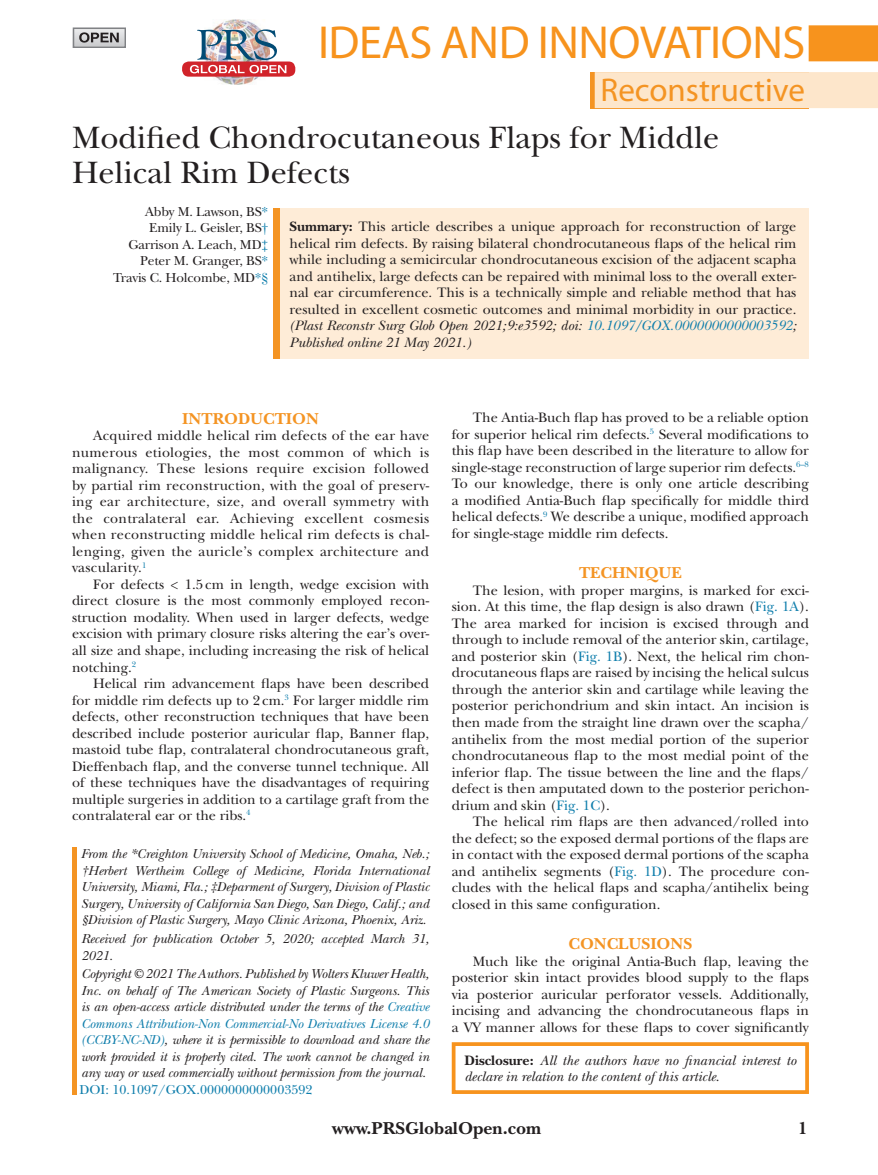
<style>
.page{position:relative;width:878px;height:1175px;background:#fff}
.page>*{position:absolute;margin:0;border:0;box-sizing:border-box;transform-origin:0 0}
.t1{font:46.5px "Myriad Pro";letter-spacing:-.01em;color:#f7931d}
.t2{font:33px "Myriad Pro";color:#f49423}
.t3{font:32.25px/34.5px "New Baskerville Std";color:#231f20}
.t4{font:700 18px "New Baskerville Std";color:#231f20}
.t5{font:700 16.5px "New Baskerville Std";color:#f49423}
.t6{font:14.25px/16.5px "New Baskerville Std";color:#231f20;text-align:justify}
.t7{font:italic 14.25px/16.5px "New Baskerville Std";color:#231f20}
.t8{font:italic 13.5px/16.5px "New Baskerville Std";color:#231f20;text-align:justify}
.t9{font:13.5px/16.5px "New Baskerville Std";letter-spacing:-.01em;color:#231f20;text-align:right}
.t10{font:13.5px "New Baskerville Std";color:#0f7eac}
.s1{color:#0f7eac}
.s2{font-weight:700}
.s3{font-style:italic}
.s4{font-style:italic;color:#0f7eac}
.s5{font-weight:700;font-style:normal}
</style>
<div class="page">
<div style="left:73px;top:28px;width:52px;height:20px;border:2px solid #808285"></div>
<svg style="left:79px;top:32px;width:40px;height:11px"></svg>
<div style="left:452px;top:1042px;width:356px;height:52px;border:4px solid #f7931d"></div>
<div style="left:594px;top:72px;width:284px;height:36px;background:#fde6cb"></div>
<hr style="left:72px;top:847px;width:4px;height:83px;background:#f49423">
<hr style="left:72px;top:930px;width:4px;height:35px;background:#f49423">
<hr style="left:72px;top:965px;width:4px;height:118px;background:#f49423">
<hr style="left:72px;top:1081px;width:4px;height:13px;background:#f49423">
<div style="left:274px;top:208px;width:534px;height:151px;background:#feecd7"></div>
<div style="left:274px;top:208px;width:6px;height:151px;background:#f49423"></div>
<div style="left:808px;top:25px;width:70px;height:36px;background:#f7931d"></div>
<img style="left:213px;top:20px;width:48px;height:64px">
<svg style="left:182px;top:61px;width:113px;height:16px"></svg>
<img style="left:190px;top:29px;width:96px;height:44px">
<h1 class="t1" style="left:318px;top:14px;width:489px">IDEAS AND INNOVATIONS</h1>
<h2 class="t2" style="left:600px;top:69px;width:206px">RECONSTRUCTIVE</h2>
<h3 class="t3" style="left:72px;top:121px;width:648px">Modified Chondrocutaneous Flaps for Middle<br>Helical Rim Defects</h3>
<p class="t9" style="left:113px;top:203px;width:156px">Abby M. Lawson, BS<span class="s1">*<br></span>Emily L. Geisler, BS<span class="s1">†<br></span>Garrison A. Leach, MD<span class="s1">‡<br></span>Peter M. Granger, BS<span class="s1">*<br></span>Travis C. Holcombe, MD<span class="s1">*§</span></p>
<p class="t6" style="left:289px;top:218px;width:508px"><span class="s2">Summary:</span> This article describes a unique approach for reconstruction of large helical rim defects. By raising bilateral chondrocutaneous flaps of the helical rim while including a semicircular chondrocutaneous excision of the adjacent scapha and antihelix, large defects can be repaired with minimal loss to the overall exter&shy;nal ear circumference. This is a technically simple and reliable method that has resulted in excellent cosmetic outcomes and minimal morbidity in our practice. <span class="s3">(Plast Reconstr Surg Glob Open 2021;9:e3592; doi:</span> <span class="s4">10.1097/GOX.0000000000003592</span><span class="s3">; Published online 21 May 2021.)</span></p>
<p class="t5" style="left:182px;top:409px;width:138px">INTRODUCTION</p>
<p class="t6" style="left:72px;top:427px;width:359px;text-indent:21px">Acquired middle helical rim defects of the ear have numerous etiologies, the most common of which is malignancy. These lesions require excision followed by partial rim reconstruction, with the goal of preserv&shy;ing ear architecture, size, and overall symmetry with the contralateral ear. Achieving excellent cosmesis when reconstructing middle helical rim defects is chal&shy;lenging, given the auricle’s complex architecture and vascularity.<sup>1</sup></p>
<p class="t6" style="left:72px;top:576px;width:359px;text-indent:21px">For defects &lt; 1.5cm in length, wedge excision with direct closure is the most commonly employed recon&shy;struction modality. When used in larger defects, wedge excision with primary closure risks altering the ear’s over&shy;all size and shape, including increasing the risk of helical notching.<sup>2</sup></p>
<p class="t6" style="left:72px;top:675px;width:359px;text-indent:21px">Helical rim advancement flaps have been described for middle rim defects up to 2cm.<sup>3</sup> For larger middle rim defects, other reconstruction techniques that have been described include posterior auricular flap, Banner flap, mastoid tube flap, contralateral chondrocutaneous graft, Dieffenbach flap, and the converse tunnel technique. All of these techniques have the disadvantages of requiring multiple surgeries in addition to a cartilage graft from the contralateral ear or the ribs.<sup>4</sup></p>
<p class="t8" style="left:81px;top:845px;width:350px">From the *Creighton University School of Medicine, Omaha, Neb.; †Herbert Wertheim College of Medicine, Florida International University, Miami, Fla.; ‡Deparment of Surgery, Division of Plastic Surgery, University of California San Diego, San Diego, Calif.; and §Division of Plastic Surgery, Mayo Clinic Arizona, Phoenix, Ariz.</p>
<p class="t8" style="left:81px;top:930px;width:350px">Received for publication October 5, 2020; accepted March 31,<br>2021.</p>
<p class="t8" style="left:81px;top:965px;width:350px">Copyright © 2021 The Authors. Published by Wolters Kluwer Health, Inc. on behalf of The American Society of Plastic Surgeons. This is an open-access article distributed under the terms of the <span class="s1">Creative Commons Attribution-Non Commercial-No Derivatives License 4.0 (CCBY-NC-ND)</span>, where it is permissible to download and share the work provided it is properly cited. The work cannot be changed in any way or used commercially without permission from the journal.</p>
<p class="t10" style="left:80px;top:1081px;width:234px">DOI: 10.1097/GOX.0000000000003592</p>
<p class="t6" style="left:451px;top:409px;width:359px;text-indent:21px">The Antia-Buch flap has proved to be a reliable option for superior helical rim defects.<sup>5</sup> Several modifications to this flap have been described in the literature to allow for single-stage reconstruction of large superior rim defects.<sup>6–8<br></sup>To our knowledge, there is only one article describing a modified Antia-Buch flap specifically for middle third helical defects.<sup>9</sup> We describe a unique, modified approach for single-stage middle rim defects.</p>
<p class="t5" style="left:579px;top:563px;width:104px">TECHNIQUE</p>
<p class="t6" style="left:451px;top:582px;width:359px;text-indent:21px">The lesion, with proper margins, is marked for exci&shy;sion. At this time, the flap design is also drawn (<span class="s1">Fig. 1A</span>).<br>The area marked for incision is excised through and through to include removal of the anterior skin, cartilage, and posterior skin (<span class="s1">Fig. 1B</span>). Next, the helical rim chon&shy;drocutaneous flaps are raised by incising the helical sulcus through the anterior skin and cartilage while leaving the posterior perichondrium and skin intact. An incision is then made from the straight line drawn over the scapha/ antihelix from the most medial portion of the superior chondrocutaneous flap to the most medial point of the inferior flap. The tissue between the line and the flaps/ defect is then amputated down to the posterior perichon&shy;drium and skin (<span class="s1">Fig. 1C</span>).</p>
<p class="t6" style="left:451px;top:813px;width:359px;text-indent:21px">The helical rim flaps are then advanced/rolled into the defect; so the exposed dermal portions of the flaps are in contact with the exposed dermal portions of the scapha and antihelix segments (<span class="s1">Fig. 1D</span>). The procedure con&shy;cludes with the helical flaps and scapha/antihelix being closed in this same configuration.</p>
<p class="t5" style="left:568px;top:934px;width:125px">CONCLUSIONS</p>
<p class="t6" style="left:451px;top:952px;width:359px;text-indent:21px">Much like the original Antia-Buch flap, leaving the posterior skin intact provides blood supply to the flaps via posterior auricular perforator vessels. Additionally, incising and advancing the chondrocutaneous flaps in a VY manner allows for these flaps to cover significantly</p>
<p class="t7" style="left:464px;top:1051px;width:333px"><span class="s5">Disclosure:</span> All the authors have no financial interest to declare in relation to the content of this article.</p>
<p class="t4" style="left:332px;top:1118px;width:210px">www.PRSGlobalOpen.com</p>
<p class="t4" style="left:798px;top:1118px;width:11px">1</p>
</div>
